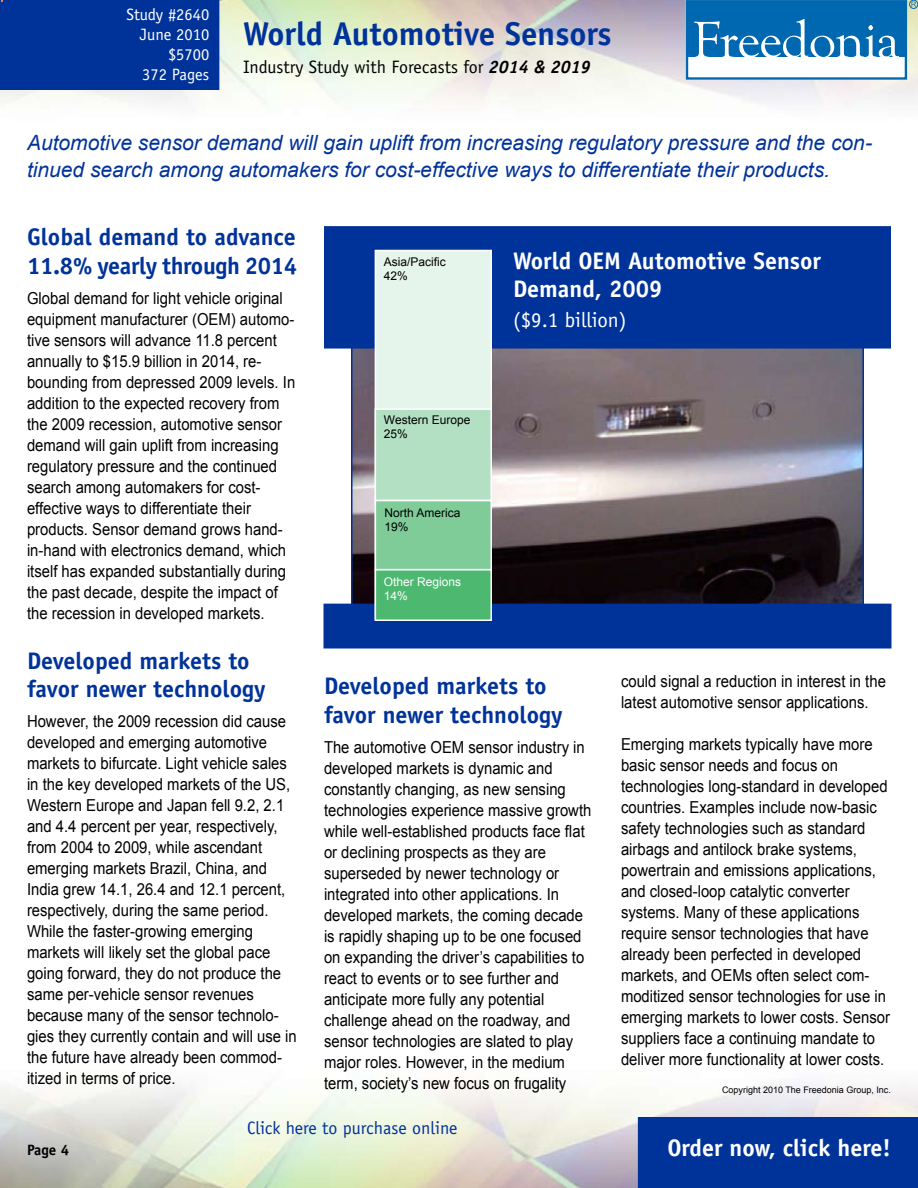
<style>
.page{position:relative;width:918px;height:1188px;background:#fff}
.page>*{position:absolute;margin:0;border:0;box-sizing:border-box;transform-origin:0 0}
.t1{font:700 33px "Officina Sans";color:#039}
.t2{font:700 24px/28.8px "Officina Sans";color:#039}
.t3{font:700 24px/28.8px "Officina Sans";color:#fff}
.t4{font:italic 21px/27px "Arial";color:#039}
.t5{font:21px "Officina Sans";color:#fff}
.t6{font:18px "Officina Sans";color:#000}
.t7{font:18px "Officina Sans";color:#039}
.t8{font:16.5px/21px "Arial";color:#000;scale:.9 1}
.t9{font:16.5px/19.8px "Officina Sans";color:#fff;text-align:right}
.t10{font:700 15px "Officina Sans";color:#000}
.t11{font:12px/14.2px "Arial";color:#000}
.t12{font:12px/14.2px "Arial";color:#fff}
.t13{font:9px "Arial";color:#000}
.s1{font-weight:700;font-style:italic}
</style>
<div class="page">
<div style="left:638px;top:1117px;width:280px;height:71px;background:#039"></div>
<div style="left:686px;top:0;width:221px;height:80px;border:2px solid #0067b1"></div>
<div style="left:687px;top:1px;width:218px;height:56px;background:#0067b1"></div>
<svg style="left:694px;top:19px;width:205px;height:38px"></svg>
<div style="left:909px;top:0;width:9px;height:9px;border:1px solid #0067b1;border-radius:50%"></div>
<svg style="left:911px;top:2px;width:5px;height:5px"></svg>
<img style="left:354px;top:349px;width:507px;height:255px">
<div style="left:325px;top:227px;width:565px;height:121px;background:#039"></div>
<div style="left:324px;top:226px;width:567px;height:123px;border:2px solid #039"></div>
<div style="left:0;top:0;width:219px;height:90px;background:#039"></div>
<div style="left:324px;top:604px;width:567px;height:44px;background:#039"></div>
<div style="left:375px;top:250px;width:116px;height:369px;background:#e6f5eb"></div>
<div style="left:375px;top:250px;width:117px;height:370px;border:2px solid #fff"></div>
<div style="left:375px;top:409px;width:116px;height:91px;background:#b3e0c2"></div>
<div style="left:375px;top:408px;width:117px;height:93px;border:2px solid #fff"></div>
<div style="left:375px;top:501px;width:116px;height:69px;background:#80cc99"></div>
<div style="left:375px;top:500px;width:117px;height:70px;border:2px solid #fff"></div>
<div style="left:375px;top:570px;width:116px;height:50px;background:#4db870"></div>
<div style="left:375px;top:569px;width:117px;height:52px;border:2px solid #fff"></div>
<p class="t9" style="left:126px;top:5px;width:84px">Study #2640<br>June 2010 $5700<br>372 Pages</p>
<h1 class="t1" style="left:243px;top:13px;width:370px">World Automotive Sensors</h1>
<p class="t6" style="left:243px;top:57px;width:349px">Industry Study with Forecasts for <span class="s1">2014 &amp; 2019</span></p>
<p class="t4" style="left:27px;top:130px;width:847px">Automotive sensor demand will gain uplift from increasing regulatory pressure and the con&shy;tinued search among automakers for cost-effective ways to differentiate their products.</p>
<h2 class="t2" style="left:27px;top:222px;width:272px">Global demand to advance<br>11.8% yearly through 2014</h2>
<p class="t8" style="left:27px;top:288px;width:300px">Global demand for light vehicle original equipment manufacturer (OEM) automo&shy;tive sensors will advance 11.8 percent annually to $15.9 billion in 2014, re&shy;bounding from depressed 2009 levels. In addition to the expected recovery from the 2009 recession, automotive sensor demand will gain uplift from increasing regulatory pressure and the continued search among automakers for cost&shy;effective ways to differentiate their products. Sensor demand grows hand&shy;in-hand with electronics demand, which itself has expanded substantially during the past decade, despite the impact of the recession in developed markets.</p>
<h2 class="t2" style="left:27px;top:646px;width:240px">Developed markets to favor newer technology</h2>
<p class="t8" style="left:27px;top:711px;width:301px">However, the 2009 recession did cause developed and emerging automotive markets to bifurcate. Light vehicle sales in the key developed markets of the US, Western Europe and Japan fell 9.2, 2.1 and 4.4 percent per year, respectively, from 2004 to 2009, while ascendant emerging markets Brazil, China, and India grew 14.1, 26.4 and 12.1 percent, respectively, during the same period.<br>While the faster-growing emerging markets will likely set the global pace going forward, they do not produce the same per-vehicle sensor revenues because many of the sensor technolo&shy;gies they currently contain and will use in the future have already been commod&shy;itized in terms of price.</p>
<p class="t11" style="left:384px;top:254px;width:64px">Asia/Pacific<br>42%</p>
<p class="t11" style="left:384px;top:413px;width:88px">Western Europe<br>25%</p>
<p class="t11" style="left:384px;top:506px;width:78px">North America<br>19%</p>
<p class="t12" style="left:384px;top:575px;width:79px">Other Regions<br>14%</p>
<h2 class="t3" style="left:513px;top:246px;width:310px">World OEM Automotive Sensor<br>Demand, 2009</h2>
<p class="t5" style="left:513px;top:308px;width:115px">($9.1 billion)</p>
<h2 class="t2" style="left:324px;top:671px;width:240px">Developed markets to favor newer technology</h2>
<p class="t8" style="left:324px;top:737px;width:299px">The automotive OEM sensor industry in developed markets is dynamic and constantly changing, as new sensing technologies experience massive growth while well-established products face flat or declining prospects as they are superseded by newer technology or integrated into other applications. In developed markets, the coming decade is rapidly shaping up to be one focused on expanding the driver’s capabilities to react to events or to see further and anticipate more fully any potential challenge ahead on the roadway, and sensor technologies are slated to play major roles. However, in the medium term, society’s new focus on frugality</p>
<p class="t8" style="left:621px;top:671px;width:296px">could signal a reduction in interest in the latest automotive sensor applications.</p>
<p class="t8" style="left:621px;top:734px;width:300px">Emerging markets typically have more basic sensor needs and focus on technologies long-standard in developed countries. Examples include now-basic safety technologies such as standard airbags and antilock brake systems, powertrain and emissions applications, and closed-loop catalytic converter systems. Many of these applications require sensor technologies that have already been perfected in developed markets, and OEMs often select com&shy;moditized sensor technologies for use in emerging markets to lower costs. Sensor suppliers face a continuing mandate to deliver more functionality at lower costs.</p>
<p class="t13" style="left:722px;top:1083px;width:170px">Copyright 2010 The Freedonia Group, Inc.</p>
<p class="t7" style="left:247px;top:1117px;width:212px">Click here to purchase online</p>
<p class="t10" style="left:27px;top:1140px;width:31px">Page</p>
<h2 class="t3" style="left:667px;top:1133px;width:225px">Order now, click here!</h2>
</div>
